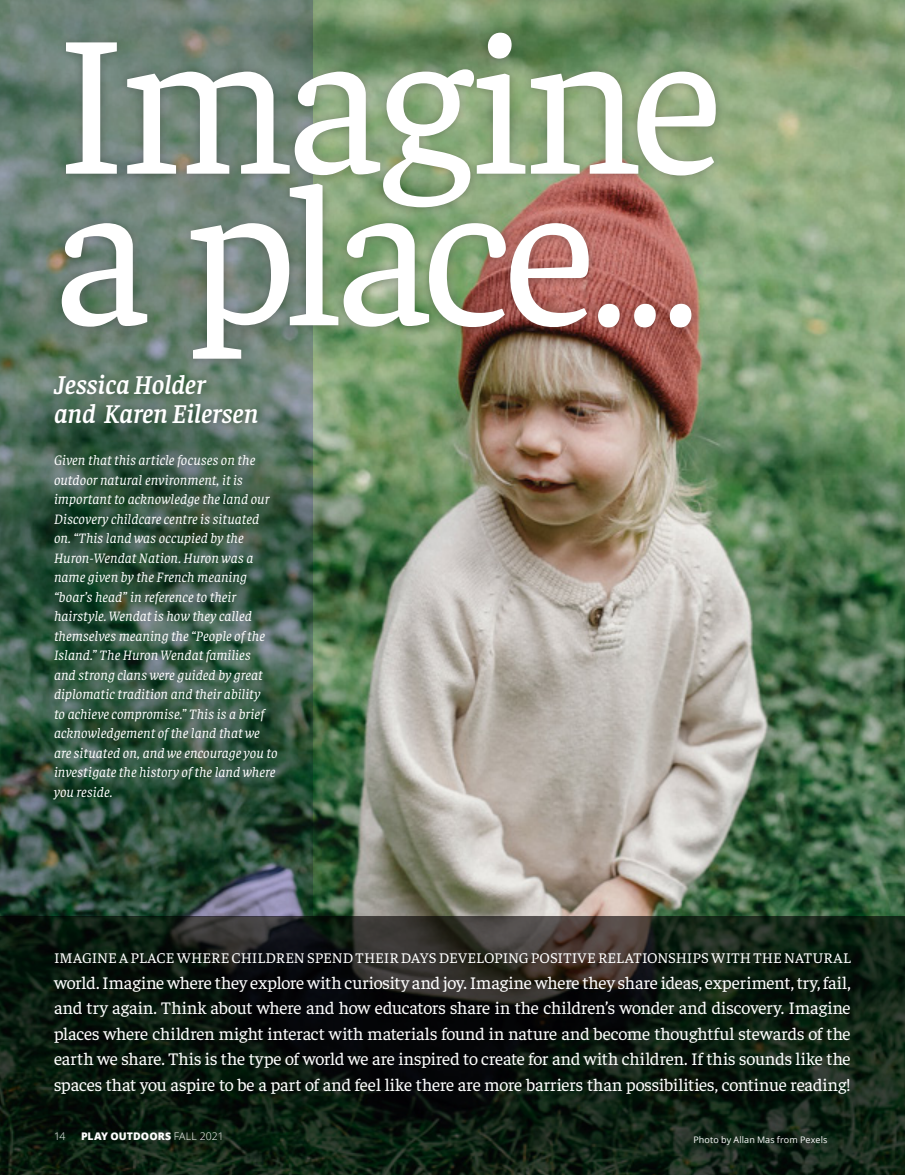
<style>
.page{position:relative;width:905px;height:1175px;background:#fff}
.page>*{position:absolute;margin:0;border:0;box-sizing:border-box;transform-origin:0 0}
.Head_01-O{font:202.5px/151.5px "Faustina";letter-spacing:-.035em;color:#fff}
.Author{font:italic 600 27px/28.5px "Faustina";letter-spacing:-.005em;color:#fff}
.FEATURE_1st_para_SPE{font:18px/25.5px "Faustina";letter-spacing:-.015em;color:#fff;text-align:justify}
.FEATURE_1st_para_SPE-2{font:15px "Faustina";color:#fff}
.t1{font:italic 14.25px/19.5px "Faustina";letter-spacing:.005em;color:#fff}
.t2{font:800 10.5px "Open Sans";letter-spacing:.005em;color:#fff}
.t3{font:300 10.5px "Open Sans";color:#fff}
.PHOTO_Credit{font:9px "Open Sans";letter-spacing:.015em;color:#fff}
.s1{font-weight:300}
</style>
<div class="page">
<img style="left:313px;top:0;width:591px;height:916px">
<svg style="left:0;top:916px;width:904px;height:258px;background:#111c13"></svg>
<svg style="left:0;top:0;width:313px;height:916px;background:#3c5a49"></svg>
<div style="left:45px;top:23px;width:680px;height:409px;background:#231f20;opacity:.31"></div>
<p class="Head_01-O" style="left:54px;top:14px;width:672px">Imagine a place…</p>
<p class="Author" style="left:54px;top:369px;width:206px">Jessica Holder<br>and Karen Eilersen</p>
<p class="t1" style="left:54px;top:449px;width:225px">Given that this article focuses on the outdoor natural environment, it is important to acknowledge the land our Discovery childcare centre is situated on. “This land was occupied by the Huron-Wendat Nation. Huron was a name given by the French meaning “boar’s head” in reference to their hairstyle. Wendat is how they called themselves meaning the “People of the Island.” The Huron Wendat families<br>and strong clans were guided by great diplomatic tradition and their ability<br>to achieve compromise.” This is a brief acknowledgement of the land that we are situated on, and we encourage you to investigate the history of the land where you reside.</p>
<p class="FEATURE_1st_para_SPE-2" style="left:54px;top:948px;width:798px">IMAGINE A PLACE WHERE CHILDREN SPEND THEIR DAYS DEVELOPING POSITIVE RELATIONSHIPS WITH THE NATURAL</p>
<p class="FEATURE_1st_para_SPE" style="left:54px;top:968px;width:798px">world. Imagine where they explore with curiosity and joy. Imagine where they share ideas, experiment, try, fail, and try again. Think about where and how educators share in the children’s wonder and discovery. Imagine places where children might interact with materials found in nature and become thoughtful stewards of the earth we share. This is the type of world we are inspired to create for and with children. If this sounds like the spaces that you aspire to be a part of and feel like there are more barriers than possibilities, continue reading!</p>
<p class="t3" style="left:54px;top:1129px;width:13px">14</p>
<p class="t2" style="left:81px;top:1128px;width:144px">PLAY OUTDOORS <span class="s1">FALL 2021</span></p>
<p class="PHOTO_Credit" style="left:693px;top:1133px;width:135px">Photo by Allan Mas from Pexels</p>
</div>
